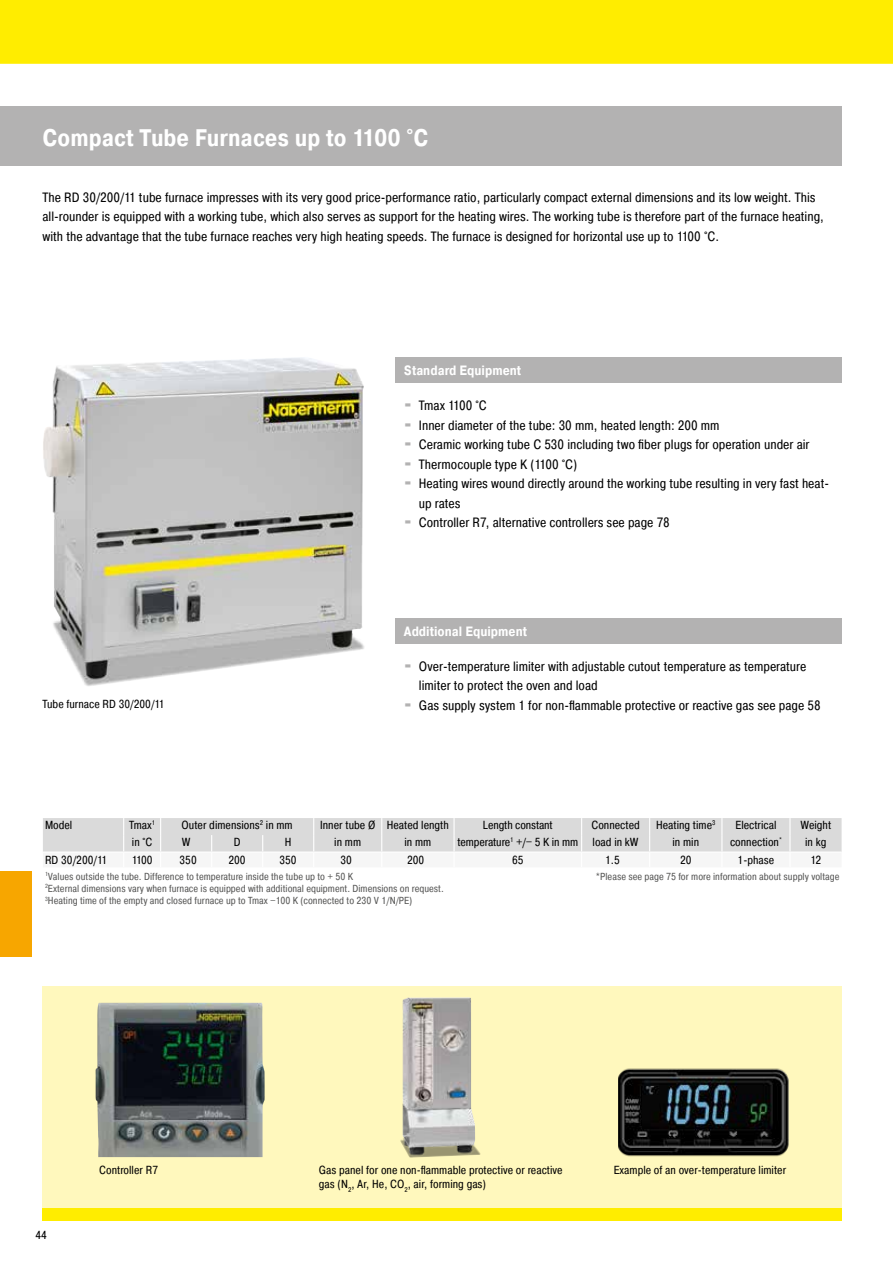
<style>
.page{position:relative;width:893px;height:1263px;background:#fff}
.page>*{position:absolute;margin:0;border:0;box-sizing:border-box;transform-origin:0 0}
.t1{font:700 24px "Pragmatica Cond A";color:#fff}
.t2{font:13.5px/19.5px "Pragmatica Cond A";color:#000}
.t3{font:700 13.5px "Pragmatica Cond A";color:#fff}
.t4{font:13.5px "Pragmatica Cond A";letter-spacing:-.025em;color:#000}
.t5{font:11.7px/14.1px "Pragmatica Cond A";color:#000}
.t6{font:10.2px/12.3px "Pragmatica Cond A";color:#575756}
.s1{font-family:"Blackoak Std";color:#b3b2b2}
</style>
<div class="page">
<div style="left:43px;top:1208px;width:799px;height:12px;background:#ffed00"></div>
<div style="left:43px;top:986px;width:799px;height:222px;background:#fff8bd"></div>
<div style="left:0;top:872px;width:32px;height:85px;background:#f7a600"></div>
<div style="left:0;top:106px;width:842px;height:60px;background:#b3b2b2"></div>
<img style="left:43px;top:357px;width:321px;height:329px">
<img style="left:618px;top:1068px;width:170px;height:89px">
<img style="left:95px;top:1003px;width:170px;height:154px">
<img style="left:400px;top:997px;width:81px;height:161px">
<div style="left:43px;top:818px;width:799px;height:33px;background:#dadada"></div>
<div style="left:395px;top:357px;width:447px;height:26px;background:#b3b2b2"></div>
<div style="left:395px;top:618px;width:447px;height:25px;background:#b3b2b2"></div>
<div style="left:0;top:0;width:893px;height:64px;background:#ffed00"></div>
<h1 class="t1" style="left:43px;top:123px;width:388px">Compact Tube Furnaces up to 1100 °C</h1>
<p class="t2" style="left:43px;top:187px;width:783px">The RD 30/200/11 tube furnace impresses with its very good price-performance ratio, particularly compact external dimensions and its low weight. This all-rounder is equipped with a working tube, which also serves as support for the heating wires. The working tube is therefore part of the furnace heating, with the advantage that the tube furnace reaches very high heating speeds. The furnace is designed for horizontal use up to 1100 °C.</p>
<p class="t5" style="left:43px;top:697px;width:124px">Tube furnace RD 30/200/11</p>
<p class="t3" style="left:404px;top:362px;width:119px">Standard Equipment</p>
<p class="t4" style="left:404px;top:397px;width:84px"><span class="s1">·</span> Tmax 1100 °C</p>
<p class="t2" style="left:404px;top:415px;width:317px"><span class="s1">·</span> Inner diameter of the tube: 30 mm, heated length: 200 mm</p>
<p class="t2" style="left:404px;top:435px;width:407px"><span class="s1">·</span> Ceramic working tube C 530 including two fiber plugs for operation under air</p>
<p class="t2" style="left:404px;top:454px;width:175px"><span class="s1">·</span> Thermocouple type K (1100 °C)</p>
<p class="t2" style="left:404px;top:474px;width:427px"><span class="s1">·</span> Heating wires wound directly around the working tube resulting in very fast heat-</p>
<p class="t2" style="left:419px;top:493px;width:43px">up rates</p>
<p class="t2" style="left:404px;top:513px;width:267px"><span class="s1">·</span> Controller R7, alternative controllers see page 78</p>
<p class="t3" style="left:404px;top:623px;width:125px">Additional Equipment</p>
<p class="t2" style="left:404px;top:656px;width:404px"><span class="s1">·</span> Over-temperature limiter with adjustable cutout temperature as temperature</p>
<p class="t2" style="left:419px;top:676px;width:180px">limiter to protect the oven and load</p>
<p class="t2" style="left:404px;top:695px;width:418px"><span class="s1">·</span> Gas supply system 1 for non-flammable protective or reactive gas see page 58</p>
<p class="t5" style="left:45px;top:818px;width:29px">Model</p>
<p class="t5" style="left:129px;top:818px;width:28px">Tmax<sup>1</sup></p>
<p class="t5" style="left:182px;top:818px;width:113px">Outer dimensions<sup>2</sup> in mm</p>
<p class="t5" style="left:320px;top:818px;width:130px">Inner tube Ø Heated length</p>
<p class="t5" style="left:483px;top:818px;width:72px">Length constant</p>
<p class="t5" style="left:591px;top:818px;width:50px">Connected</p>
<p class="t5" style="left:656px;top:818px;width:61px">Heating time<sup>3</sup></p>
<p class="t5" style="left:735px;top:818px;width:43px">Electrical</p>
<p class="t5" style="left:800px;top:818px;width:32px">Weight</p>
<p class="t5" style="left:132px;top:835px;width:22px">in °C</p>
<p class="t5" style="left:182px;top:835px;width:10px">W</p>
<p class="t5" style="left:234px;top:835px;width:8px">D</p>
<p class="t5" style="left:285px;top:835px;width:8px">H</p>
<p class="t5" style="left:334px;top:835px;width:28px">in mm</p>
<p class="t5" style="left:404px;top:835px;width:28px">in mm</p>
<p class="t5" style="left:457px;top:835px;width:183px">temperature<sup>1</sup> +/− 5 K in mm load in kW</p>
<p class="t5" style="left:672px;top:835px;width:28px">in min</p>
<p class="t5" style="left:730px;top:835px;width:53px">connection<sup>*</sup></p>
<p class="t5" style="left:805px;top:835px;width:23px">in kg</p>
<p class="t5" style="left:45px;top:853px;width:64px">RD 30/200/11</p>
<p class="t5" style="left:132px;top:853px;width:22px">1100</p>
<p class="t5" style="left:180px;top:853px;width:19px">350</p>
<p class="t5" style="left:228px;top:853px;width:19px">200</p>
<p class="t5" style="left:279px;top:853px;width:19px">350</p>
<p class="t5" style="left:340px;top:853px;width:13px">30</p>
<p class="t5" style="left:407px;top:853px;width:19px">200</p>
<p class="t5" style="left:512px;top:853px;width:13px">65</p>
<p class="t5" style="left:605px;top:853px;width:16px">1.5</p>
<p class="t5" style="left:680px;top:853px;width:13px">20</p>
<p class="t5" style="left:738px;top:853px;width:38px">1-phase</p>
<p class="t5" style="left:810px;top:853px;width:12px">12</p>
<p class="t6" style="left:45px;top:870px;width:310px"><sup>1</sup>Values outside the tube. Difference to temperature inside the tube up to + 50 K</p>
<p class="t6" style="left:596px;top:870px;width:245px">*Please see page 75 for more information about supply voltage</p>
<p class="t6" style="left:45px;top:882px;width:400px"><sup>2</sup>External dimensions vary when furnace is equipped with additional equipment. Dimensions on request.<br><sup>3</sup>Heating time of the empty and closed furnace up to Tmax −100 K (connected to 230 V 1/N/PE)</p>
<p class="t5" style="left:35px;top:1228px;width:13px">44</p>
<p class="t5" style="left:99px;top:1163px;width:60px">Controller R7</p>
<p class="t5" style="left:319px;top:1163px;width:245px">Gas panel for one non-flammable protective or reactive gas (N<sub>2</sub>, Ar, He, CO<sub>2</sub>, air, forming gas)</p>
<p class="t5" style="left:614px;top:1163px;width:174px">Example of an over-temperature limiter</p>
</div>
